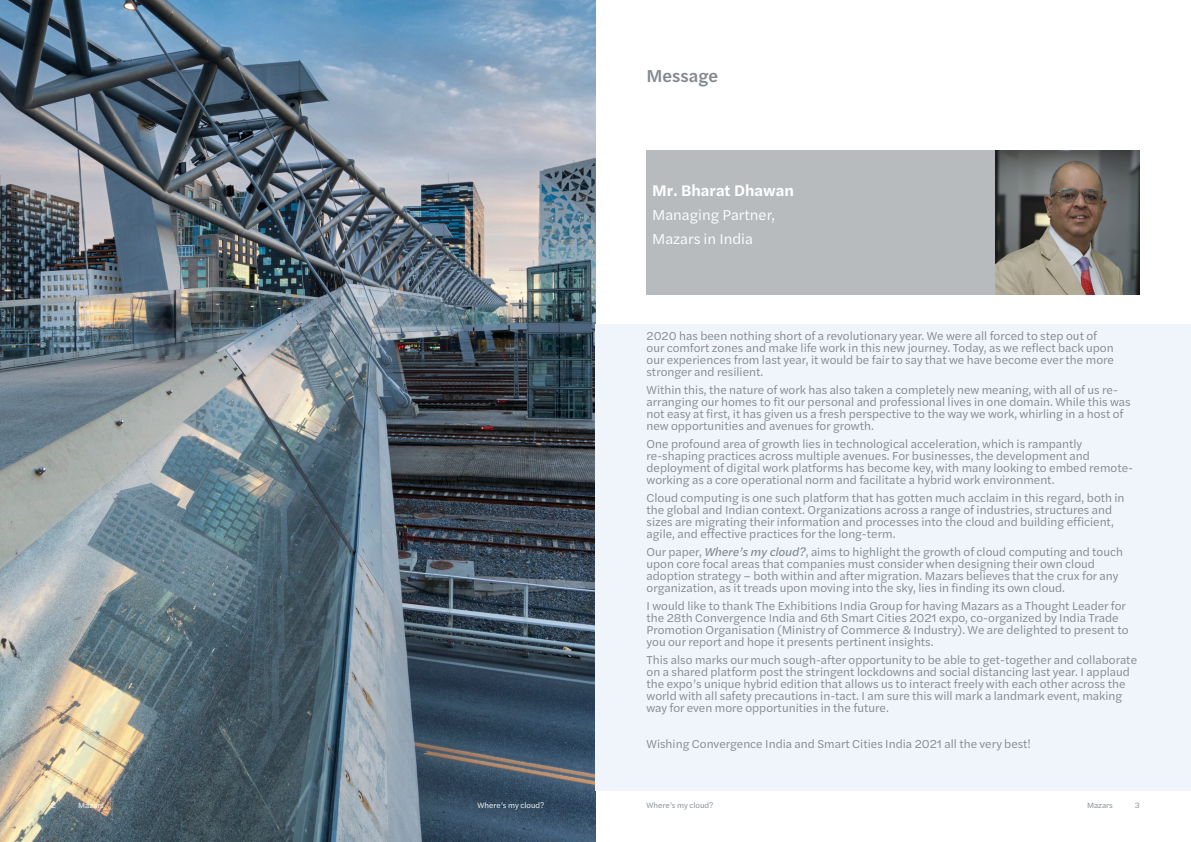
<style>
.page{position:relative;width:1191px;height:842px;background:#fff}
.page>*{position:absolute;margin:0;border:0;box-sizing:border-box;transform-origin:0 0}
.Page_subtitle{font:500 18px "Halyard Text";color:#808990}
.Page_introduction_co{font:600 16px "Halyard Text";color:#fff}
.Page_introduction_co-2{font:15px "Halyard Text";color:#fff}
.Body_text{font:12px/12px "Halyard Text";color:#808990}
.Footer_text{font:8px "Halyard Text";color:#fff}
.Footer_text-2{font:8px "Halyard Text";color:#808990}
.s1{font-style:italic}
</style>
<div class="page">
<img style="left:0;top:0;width:595px;height:842px">
<div style="left:595px;top:324px;width:596px;height:467px;background:#eff5fa"></div>
<div style="left:646px;top:150px;width:494px;height:144px;background:#b7bbbe"></div>
<img style="left:996px;top:150px;width:144px;height:144px">
<p class="Page_subtitle" style="left:646px;top:63px;width:73px">Message</p>
<p class="Page_introduction_co" style="left:652px;top:179px;width:143px">Mr. Bharat Dhawan</p>
<p class="Page_introduction_co-2" style="left:652px;top:204px;width:124px">Managing Partner,</p>
<p class="Page_introduction_co-2" style="left:652px;top:228px;width:102px">Mazars in India</p>
<p class="Body_text" style="left:646px;top:329px;width:469px">2020 has been nothing short of a revolutionary year. We were all forced to step out of our comfort zones and make life work in this new journey. Today, as we reflect back upon our experiences from last year, it would be fair to say that we have become ever the more stronger and resilient.</p>
<p class="Body_text" style="left:646px;top:383px;width:485px">Within this, the nature of work has also taken a completely new meaning, with all of us re&shy;arranging our homes to fit our personal and professional lives in one domain. While this was not easy at first, it has given us a fresh perspective to the way we work, whirling in a host of new opportunities and avenues for growth.</p>
<p class="Body_text" style="left:646px;top:437px;width:488px">One profound area of growth lies in technological acceleration, which is rampantly re-shaping practices across multiple avenues. For businesses, the development and deployment of digital work platforms has become key, with many looking to embed remote&shy;working as a core operational norm and facilitate a hybrid work environment.</p>
<p class="Body_text" style="left:646px;top:491px;width:479px">Cloud computing is one such platform that has gotten much acclaim in this regard, both in the global and Indian context. Organizations across a range of industries, structures and sizes are migrating their information and processes into the cloud and building efficient, agile, and effective practices for the long-term.</p>
<p class="Body_text" style="left:646px;top:545px;width:478px">Our paper, <span class="s1">Where’s my cloud?</span>, aims to highlight the growth of cloud computing and touch upon core focal areas that companies must consider when designing their own cloud adoption strategy – both within and after migration. Mazars believes that the crux for any organization, as it treads upon moving into the sky, lies in finding its own cloud.</p>
<p class="Body_text" style="left:646px;top:599px;width:483px">I would like to thank The Exhibitions India Group for having Mazars as a Thought Leader for the 28th Convergence India and 6th Smart Cities 2021 expo, co-organized by India Trade Promotion Organisation (Ministry of Commerce &amp; Industry). We are delighted to present to you our report and hope it presents pertinent insights.</p>
<p class="Body_text" style="left:646px;top:653px;width:492px">This also marks our much sough-after opportunity to be able to get-together and collaborate on a shared platform post the stringent lockdowns and social distancing last year. I applaud the expo’s unique hybrid edition that allows us to interact freely with each other across the world with all safety precautions in-tact. I am sure this will mark a landmark event, making way for even more opportunities in the future.</p>
<p class="Body_text" style="left:646px;top:737px;width:386px">Wishing Convergence India and Smart Cities India 2021 all the very best!</p>
<p class="Footer_text" style="left:51px;top:800px;width:6px">2</p>
<p class="Footer_text" style="left:78px;top:800px;width:27px">Mazars</p>
<p class="Footer_text" style="left:477px;top:800px;width:68px">Where’s my cloud?</p>
<p class="Footer_text-2" style="left:646px;top:800px;width:68px">Where’s my cloud?</p>
<p class="Footer_text-2" style="left:1087px;top:800px;width:27px">Mazars</p>
<p class="Footer_text-2" style="left:1135px;top:800px;width:6px">3</p>
</div>
